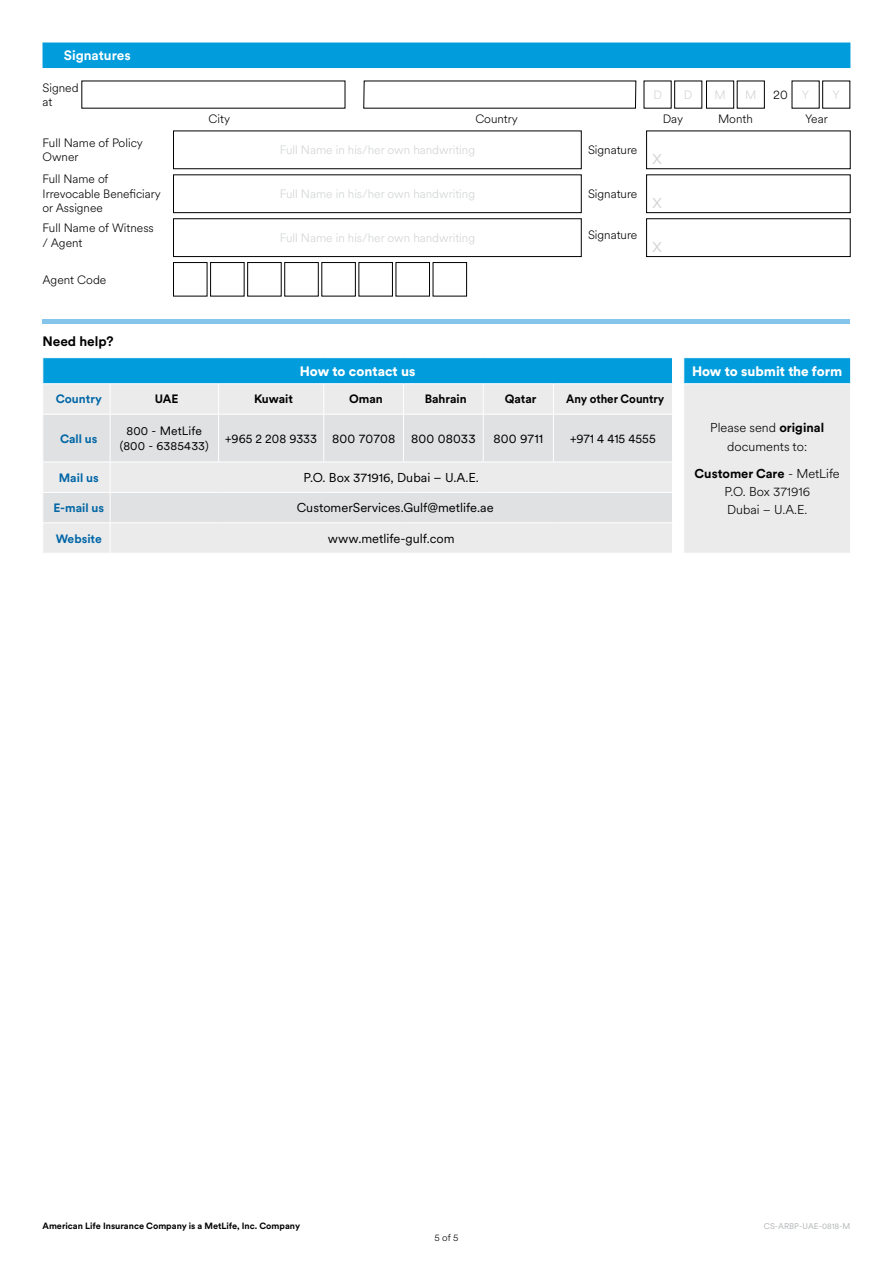
<style>
.page{position:relative;width:893px;height:1263px;background:#fff}
.page>*{position:absolute;margin:0;border:0;box-sizing:border-box;transform-origin:0 0}
.t1{font:300 21px "Met Life Circular";color:#d1d3d4}
.t2{font:900 13.5px "Circular Pro";color:#fff}
.t3{font:700 13.5px "Met Life Circular";color:#fff}
.t4{font:700 13.5px "Met Life Circular";color:#000}
.t5{font:12.75px "Met Life Circular";color:#000}
.t6{font:300 12.75px/18.5px "Met Life Circular";color:#000;text-align:center}
.t7{font:12.75px "Met Life Circular";color:#000;scale:.95 1}
.t8{font:12.75px "Met Life Circular";color:#000;scale:.96 1}
.t9{font:300 12px/14.4px "Met Life Circular";color:#000}
.t10{font:300 12px "Met Life Circular";color:#d1d3d4}
.t11{font:700 12px "Met Life Circular";color:#0066a6}
.t12{font:700 12px "Met Life Circular";color:#000}
.t13{font:12px/14.4px "Met Life Circular";letter-spacing:.01em;color:#000;text-align:center}
.t14{font:700 12px "Met Life Circular";color:#000;scale:.95 1}
.t15{font:300 9.75px "Met Life Circular";color:#000}
.t16{font:700 9px "Met Life Circular";color:#000}
.t17{font:8.25px "Met Life Circular";color:#b1b4b6}
.s1{font-size:12px;color:#d1d3d4}
.s2{font-weight:700}
</style>
<div class="page">
<div style="left:706px;top:81px;width:28px;height:27px;border:1px solid #000"></div>
<div style="left:173px;top:175px;width:408px;height:38px;border:1px solid #000"></div>
<div style="left:646px;top:175px;width:204px;height:38px;border:1px solid #000"></div>
<div style="left:173px;top:218px;width:408px;height:39px;border:1px solid #000"></div>
<div style="left:646px;top:218px;width:204px;height:39px;border:1px solid #000"></div>
<div style="left:173px;top:262px;width:34px;height:34px;border:1px solid #000"></div>
<div style="left:247px;top:262px;width:34px;height:34px;border:1px solid #000"></div>
<div style="left:359px;top:262px;width:34px;height:34px;border:1px solid #000"></div>
<div style="left:210px;top:262px;width:34px;height:34px;border:1px solid #000"></div>
<div style="left:322px;top:262px;width:34px;height:34px;border:1px solid #000"></div>
<div style="left:284px;top:262px;width:34px;height:34px;border:1px solid #000"></div>
<div style="left:396px;top:262px;width:34px;height:34px;border:1px solid #000"></div>
<div style="left:433px;top:262px;width:34px;height:34px;border:1px solid #000"></div>
<div style="left:43px;top:43px;width:807px;height:25px;background:#009cdc"></div>
<div style="left:44px;top:384px;width:806px;height:169px;background:#ebebec"></div>
<svg style="left:44px;top:415px;width:628px;height:107px;background:#e3e3e4"></svg>
<hr style="left:219px;top:414px;width:105px;height:1px;background:#fff">
<hr style="left:110px;top:384px;width:1px;height:30px;background:#fff">
<hr style="left:218px;top:384px;width:1px;height:30px;background:#fff">
<hr style="left:324px;top:384px;width:1px;height:30px;background:#fff">
<hr style="left:403px;top:384px;width:1px;height:30px;background:#fff">
<hr style="left:683px;top:384px;width:1px;height:30px;background:#fff">
<svg style="left:43px;top:357px;width:808px;height:27px;background:#13a3de"></svg>
<hr style="left:684px;top:383px;width:167px;height:1px;background:#fff">
<hr style="left:43px;top:414px;width:67px;height:1px;background:#fff">
<hr style="left:110px;top:414px;width:1px;height:48px;background:#fff">
<hr style="left:218px;top:414px;width:1px;height:48px;background:#fff">
<hr style="left:110px;top:414px;width:109px;height:1px;background:#fff">
<hr style="left:324px;top:414px;width:1px;height:48px;background:#fff">
<hr style="left:324px;top:414px;width:79px;height:1px;background:#fff">
<hr style="left:403px;top:414px;width:1px;height:48px;background:#fff">
<hr style="left:483px;top:414px;width:1px;height:48px;background:#fff">
<hr style="left:553px;top:414px;width:1px;height:48px;background:#fff">
<hr style="left:672px;top:414px;width:1px;height:48px;background:#fff">
<hr style="left:683px;top:414px;width:1px;height:48px;background:#fff">
<hr style="left:403px;top:414px;width:80px;height:1px;background:#fff">
<hr style="left:43px;top:462px;width:67px;height:1px;background:#fff">
<hr style="left:110px;top:462px;width:1px;height:30px;background:#fff">
<hr style="left:110px;top:462px;width:109px;height:1px;background:#fff">
<hr style="left:324px;top:462px;width:79px;height:1px;background:#fff">
<hr style="left:403px;top:462px;width:80px;height:1px;background:#fff">
<hr style="left:483px;top:462px;width:70px;height:1px;background:#fff">
<hr style="left:553px;top:462px;width:119px;height:1px;background:#fff">
<hr style="left:219px;top:462px;width:105px;height:1px;background:#fff">
<hr style="left:672px;top:462px;width:1px;height:30px;background:#fff">
<hr style="left:683px;top:462px;width:1px;height:30px;background:#fff">
<svg style="left:43px;top:493px;width:1px;height:29px"></svg>
<hr style="left:43px;top:492px;width:67px;height:1px;background:#fff">
<svg style="left:110px;top:493px;width:1px;height:29px"></svg>
<hr style="left:110px;top:523px;width:1px;height:30px;background:#fff">
<hr style="left:110px;top:492px;width:109px;height:1px;background:#fff">
<hr style="left:219px;top:492px;width:105px;height:1px;background:#fff">
<hr style="left:324px;top:492px;width:79px;height:1px;background:#fff">
<hr style="left:403px;top:492px;width:80px;height:1px;background:#fff">
<hr style="left:483px;top:492px;width:70px;height:1px;background:#fff">
<hr style="left:553px;top:492px;width:119px;height:1px;background:#fff">
<hr style="left:672px;top:523px;width:1px;height:30px;background:#fff">
<hr style="left:683px;top:523px;width:1px;height:30px;background:#fff">
<hr style="left:43px;top:522px;width:67px;height:1px;background:#fff">
<hr style="left:110px;top:522px;width:109px;height:1px;background:#fff">
<hr style="left:219px;top:522px;width:105px;height:1px;background:#fff">
<hr style="left:324px;top:522px;width:79px;height:1px;background:#fff">
<hr style="left:403px;top:522px;width:80px;height:1px;background:#fff">
<hr style="left:483px;top:522px;width:70px;height:1px;background:#fff">
<hr style="left:553px;top:522px;width:119px;height:1px;background:#fff">
<svg style="left:672px;top:492px;width:12px;height:31px"></svg>
<hr style="left:483px;top:383px;width:70px;height:1px;background:#fff">
<hr style="left:483px;top:384px;width:1px;height:30px;background:#fff">
<hr style="left:483px;top:414px;width:70px;height:1px;background:#fff">
<hr style="left:553px;top:383px;width:119px;height:1px;background:#fff">
<hr style="left:553px;top:384px;width:1px;height:30px;background:#fff">
<hr style="left:672px;top:384px;width:1px;height:30px;background:#fff">
<hr style="left:553px;top:414px;width:119px;height:1px;background:#fff">
<hr style="left:43px;top:319px;width:807px;height:4px;background:#85c4eb">
<p class="t3" style="left:64px;top:46px;width:69px">Signatures</p>
<p class="t9" style="left:43px;top:80px;width:38px">Signed at</p>
<p class="t10" style="left:653px;top:87px;width:10px">D</p>
<p class="t10" style="left:684px;top:87px;width:10px">D</p>
<p class="t10" style="left:714px;top:87px;width:13px">M</p>
<p class="t10" style="left:745px;top:87px;width:13px">M</p>
<p class="t6" style="left:773px;top:85px;width:38px">20 <span class="s1">Y</span></p>
<p class="t10" style="left:832px;top:87px;width:9px">Y</p>
<p class="t9" style="left:209px;top:111px;width:23px">City</p>
<p class="t9" style="left:475px;top:111px;width:44px">Country</p>
<p class="t9" style="left:663px;top:111px;width:22px">Day</p>
<p class="t9" style="left:718px;top:111px;width:36px">Month</p>
<p class="t9" style="left:805px;top:111px;width:24px">Year</p>
<p class="t9" style="left:43px;top:135px;width:102px">Full Name of Policy<br>Owner</p>
<p class="t10" style="left:280px;top:142px;width:197px">Full Name in his/her own handwriting</p>
<p class="t9" style="left:588px;top:142px;width:51px">Signature</p>
<h1 class="t1" style="left:652px;top:143px;width:12px">x</h1>
<p class="t9" style="left:43px;top:171px;width:120px">Full Name of<br>Irrevocable Beneficiary or Assignee</p>
<p class="t10" style="left:280px;top:186px;width:197px">Full Name in his/her own handwriting</p>
<p class="t9" style="left:588px;top:186px;width:51px">Signature</p>
<p class="t9" style="left:43px;top:220px;width:113px">Full Name of Witness / Agent</p>
<p class="t10" style="left:280px;top:230px;width:197px">Full Name in his/her own handwriting</p>
<p class="t9" style="left:588px;top:227px;width:51px">Signature</p>
<p class="t9" style="left:43px;top:272px;width:65px">Agent Code</p>
<h1 class="t1" style="left:652px;top:186px;width:12px">x</h1>
<h1 class="t1" style="left:652px;top:230px;width:12px">x</h1>
<p class="t4" style="left:43px;top:332px;width:73px">Need help?</p>
<p class="t2" style="left:300px;top:362px;width:117px">How to contact us</p>
<p class="t2" style="left:692px;top:362px;width:152px">How to submit the form</p>
<p class="t11" style="left:56px;top:391px;width:48px">Country</p>
<p class="t12" style="left:155px;top:391px;width:25px">UAE</p>
<p class="t12" style="left:254px;top:391px;width:41px">Kuwait</p>
<p class="t12" style="left:349px;top:391px;width:35px">Oman</p>
<p class="t12" style="left:425px;top:391px;width:44px">Bahrain</p>
<p class="t12" style="left:505px;top:391px;width:33px">Qatar</p>
<p class="t14" style="left:566px;top:391px;width:105px">Any other Country</p>
<p class="t11" style="left:60px;top:430px;width:39px">Call us</p>
<p class="t13" style="left:120px;top:423px;width:90px">800 - MetLife (800 - 6385433)</p>
<p class="t7" style="left:225px;top:430px;width:265px">+965 2 208 9333 800 70708 800 08033</p>
<p class="t5" style="left:493px;top:430px;width:51px">800 9711</p>
<p class="t8" style="left:570px;top:430px;width:91px">+971 4 415 4555</p>
<p class="t11" style="left:59px;top:469px;width:41px">Mail us</p>
<p class="t5" style="left:304px;top:469px;width:177px">P.O. Box 371916, Dubai – U.A.E.</p>
<p class="t11" style="left:53px;top:500px;width:52px">E-mail us</p>
<p class="t5" style="left:297px;top:499px;width:198px">CustomerServices.Gulf@metlife.ae</p>
<p class="t11" style="left:56px;top:530px;width:48px">Website</p>
<p class="t5" style="left:328px;top:530px;width:128px">www.metlife-gulf.com</p>
<p class="t6" style="left:710px;top:418px;width:115px">Please send <span class="s2">original </span>documents to:</p>
<p class="t6" style="left:695px;top:463px;width:147px"><span class="s2">Customer Care</span> - MetLife<br>P.O. Box 371916<br>Dubai – U.A.E.</p>
<p class="t16" style="left:43px;top:1219px;width:259px">American Life Insurance Company is a MetLife, Inc. Company</p>
<p class="t17" style="left:764px;top:1220px;width:88px">CS-ARBP-UAE-0818-M</p>
<p class="t15" style="left:434px;top:1231px;width:26px">5 of 5</p>
</div>
